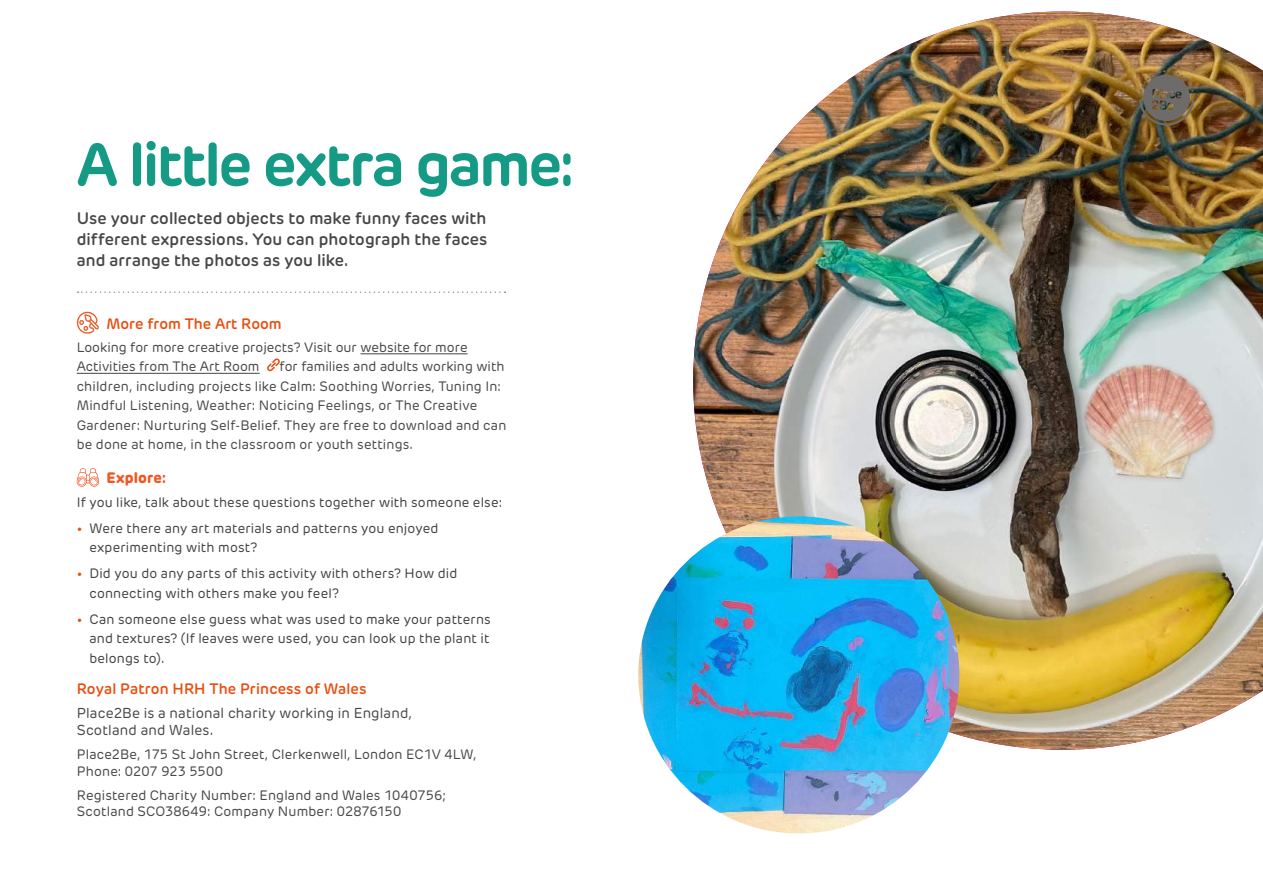
<style>
.page{position:relative;width:1263px;height:893px;background:#fff}
.page>*{position:absolute;margin:0;border:0;box-sizing:border-box;transform-origin:0 0}
.t1{font:700 60px "New Rubrik";letter-spacing:-.035em;color:#159b85}
.t2{font:600 16.5px/21px "New Rubrik";letter-spacing:.005em;color:#484746;text-align:justify}
.t3{font:600 15px "New Rubrik";letter-spacing:.01em;color:#e84e0f}
.t4{font:800 15px "New Rubrik";letter-spacing:.01em;color:#ef5824}
.t5{font:14.25px/17.1px "New Rubrik";letter-spacing:.01em;color:#484746}
.t6{font:13.5px/19.5px "New Rubrik";letter-spacing:.01em;color:#484746}
.t7{font:13.5px/19.5px "New Rubrik";letter-spacing:.015em;color:#3f4143}
.s1{color:#e84e0f}
</style>
<div class="page">
<svg style="left:267px;top:358px;width:13px;height:13px"></svg>
<svg style="left:77px;top:291px;width:428px;height:2px"></svg>
<img style="left:693px;top:11px;width:570px;height:739px">
<svg style="left:77px;top:468px;width:22px;height:19px"></svg>
<svg style="left:76px;top:311px;width:23px;height:23px"></svg>
<img style="left:638px;top:516px;width:321px;height:317px">
<img style="left:1139px;top:70px;width:55px;height:56px">
<hr style="left:360px;top:353px;width:108px;height:1px;background:#484746">
<hr style="left:77px;top:373px;width:183px;height:1px;background:#484746">
<h1 class="t1" style="left:77px;top:127px;width:499px">A little extra game:</h1>
<p class="t2" style="left:77px;top:208px;width:412px">Use your collected objects to make funny faces with different expressions. You can photograph the faces and arrange the photos as you like.</p>
<p class="t3" style="left:106px;top:314px;width:177px">More from The Art Room</p>
<p class="t6" style="left:77px;top:337px;width:392px">Looking for more creative projects? Visit our website for more<br>Activities from The Art Room</p>
<p class="t6" style="left:77px;top:357px;width:431px;text-indent:203px">for families and adults working with children, including projects like Calm: Soothing Worries, Tuning In:<br>Mindful Listening, Weather: Noticing Feelings, or The Creative Gardener: Nurturing Self-Belief. They are free to download and can be done at home, in the classroom or youth settings.</p>
<p class="t4" style="left:106px;top:468px;width:61px">Explore:</p>
<p class="t7" style="left:77px;top:492px;width:427px">If you like, talk about these questions together with someone else:</p>
<p class="t7" style="left:89px;top:518px;width:351px;text-indent:-13px"><span class="s1">•</span> Were there any art materials and patterns you enjoyed experimenting with most?</p>
<p class="t7" style="left:89px;top:564px;width:369px;text-indent:-13px"><span class="s1">•</span> Did you do any parts of this activity with others? How did connecting with others make you feel?</p>
<p class="t7" style="left:89px;top:609px;width:403px;text-align:justify;text-indent:-13px"><span class="s1">•</span> Can someone else guess what was used to make your patterns and textures? (If leaves were used, you can look up the plant it belongs to).</p>
<p class="t3" style="left:77px;top:679px;width:291px">Royal Patron HRH The Princess of Wales</p>
<p class="t5" style="left:77px;top:704px;width:337px">Place2Be is a national charity working in England,<br>Scotland and Wales.</p>
<p class="t6" style="left:77px;top:746px;width:401px;line-height:16.2px">Place2Be, 175 St John Street, Clerkenwell, London EC1V 4LW,<br>Phone: 0207 923 5500</p>
<p class="t6" style="left:77px;top:787px;width:370px;line-height:16.2px">Registered Charity Number: England and Wales 1040756;<br>Scotland SCO38649: Company Number: 02876150</p>
</div>
